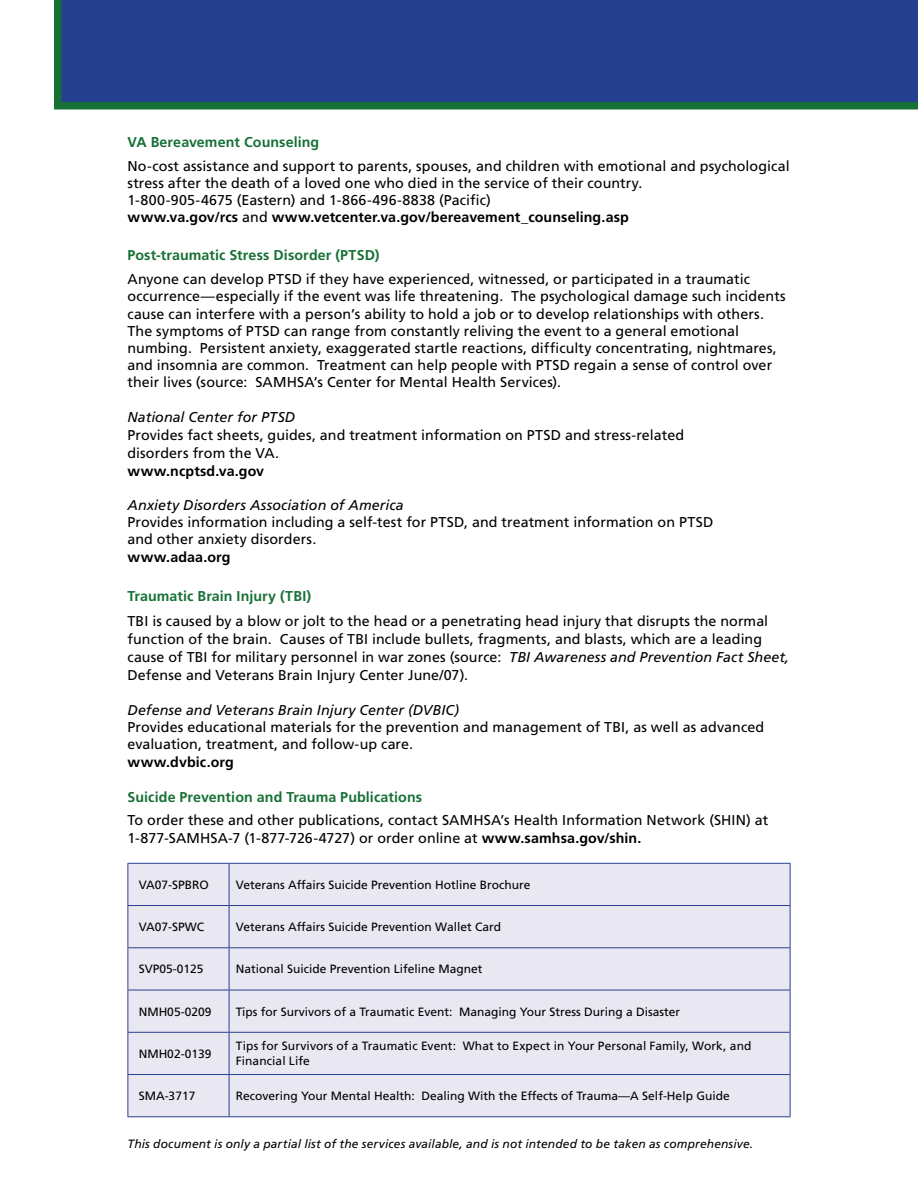
<style>
.page{position:relative;width:918px;height:1188px;background:#fff}
.page>*{position:absolute;margin:0;border:0;box-sizing:border-box;transform-origin:0 0}
.t1{font:14.25px/17.1px "Frutiger LT Std";letter-spacing:.005em;color:#000}
.t2{font:700 14.25px "Frutiger LT Std";letter-spacing:.005em;color:#177136}
.t3{font:italic 14.25px "Frutiger LT Std";letter-spacing:.005em;color:#000}
.t4{font:700 14.25px "Frutiger LT Std";letter-spacing:.01em;color:#000}
.t5{font:12px/15px "Frutiger LT Std";color:#000}
.t6{font:italic 12px "Frutiger LT Std";letter-spacing:.01em;color:#000}
.s1{font-weight:700}
.s2{font-style:italic}
</style>
<div class="page">
<svg style="left:54px;top:0;width:864px;height:110px;background:#244488"></svg>
<div style="left:129px;top:864px;width:661px;height:252px;background:#e9e8f2"></div>
<hr style="left:128px;top:863px;width:101px;height:1px;background:#25408f">
<hr style="left:128px;top:864px;width:1px;height:41px;background:#25408f">
<hr style="left:229px;top:863px;width:561px;height:1px;background:#25408f">
<hr style="left:229px;top:864px;width:1px;height:41px;background:#25408f">
<hr style="left:790px;top:864px;width:1px;height:41px;background:#25408f">
<hr style="left:128px;top:905px;width:101px;height:1px;background:#25408f">
<hr style="left:128px;top:906px;width:1px;height:41px;background:#25408f">
<hr style="left:229px;top:905px;width:561px;height:1px;background:#25408f">
<hr style="left:229px;top:906px;width:1px;height:41px;background:#25408f">
<hr style="left:790px;top:906px;width:1px;height:41px;background:#25408f">
<hr style="left:128px;top:947px;width:101px;height:1px;background:#25408f">
<hr style="left:128px;top:948px;width:1px;height:42px;background:#25408f">
<hr style="left:229px;top:947px;width:561px;height:1px;background:#25408f">
<hr style="left:229px;top:948px;width:1px;height:42px;background:#25408f">
<hr style="left:790px;top:948px;width:1px;height:42px;background:#25408f">
<hr style="left:128px;top:990px;width:101px;height:1px;background:#25408f">
<hr style="left:128px;top:990px;width:1px;height:42px;background:#25408f">
<hr style="left:229px;top:990px;width:561px;height:1px;background:#25408f">
<hr style="left:229px;top:990px;width:1px;height:42px;background:#25408f">
<hr style="left:790px;top:990px;width:1px;height:42px;background:#25408f">
<hr style="left:128px;top:1032px;width:101px;height:1px;background:#25408f">
<hr style="left:128px;top:1033px;width:1px;height:41px;background:#25408f">
<hr style="left:229px;top:1032px;width:561px;height:1px;background:#25408f">
<hr style="left:229px;top:1033px;width:1px;height:41px;background:#25408f">
<hr style="left:790px;top:1033px;width:1px;height:41px;background:#25408f">
<hr style="left:128px;top:1074px;width:101px;height:1px;background:#25408f">
<hr style="left:128px;top:1075px;width:1px;height:41px;background:#25408f">
<hr style="left:229px;top:1074px;width:561px;height:1px;background:#25408f">
<hr style="left:229px;top:1075px;width:1px;height:41px;background:#25408f">
<hr style="left:790px;top:1075px;width:1px;height:41px;background:#25408f">
<hr style="left:128px;top:1116px;width:101px;height:1px;background:#25408f">
<hr style="left:229px;top:1116px;width:561px;height:1px;background:#25408f">
<p class="t2" style="left:128px;top:134px;width:193px">VA Bereavement Counseling</p>
<p class="t1" style="left:128px;top:158px;width:664px">No-cost assistance and support to parents, spouses, and children with emotional and psychological stress after the death of a loved one who died in the service of their country.<br>1-800-905-4675 (Eastern) and 1-866-496-8838 (Pacific)<br><span class="s1">www.va.gov/rcs</span> and <span class="s1">www.vetcenter.va.gov/bereavement_counseling.asp</span></p>
<p class="t2" style="left:128px;top:247px;width:254px">Post-traumatic Stress Disorder (PTSD)</p>
<p class="t1" style="left:128px;top:271px;width:660px">Anyone can develop PTSD if they have experienced, witnessed, or participated in a traumatic occurrence—especially if the event was life threatening. The psychological damage such incidents cause can interfere with a person’s ability to hold a job or to develop relationships with others.<br>The symptoms of PTSD can range from constantly reliving the event to a general emotional numbing. Persistent anxiety, exaggerated startle reactions, difficulty concentrating, nightmares, and insomnia are common. Treatment can help people with PTSD regain a sense of control over their lives (source: SAMHSA’s Center for Mental Health Services).</p>
<p class="t3" style="left:128px;top:409px;width:169px">National Center for PTSD</p>
<p class="t1" style="left:128px;top:426px;width:558px;line-height:18px">Provides fact sheets, guides, and treatment information on PTSD and stress-related disorders from the VA.</p>
<p class="t4" style="left:128px;top:463px;width:138px">www.ncptsd.va.gov</p>
<p class="t3" style="left:128px;top:497px;width:278px">Anxiety Disorders Association of America</p>
<p class="t1" style="left:128px;top:514px;width:587px">Provides information including a self-test for PTSD, and treatment information on PTSD and other anxiety disorders.</p>
<p class="t4" style="left:128px;top:549px;width:105px">www.adaa.org</p>
<p class="t2" style="left:128px;top:588px;width:185px">Traumatic Brain Injury (TBI)</p>
<p class="t1" style="left:128px;top:612px;width:663px;line-height:18px">TBI is caused by a blow or jolt to the head or a penetrating head injury that disrupts the normal function of the brain. Causes of TBI include bullets, fragments, and blasts, which are a leading cause of TBI for military personnel in war zones (source: <span class="s2">TBI Awareness and Prevention Fact Sheet, </span>Defense and Veterans Brain Injury Center June/07).</p>
<p class="t3" style="left:128px;top:702px;width:333px">Defense and Veterans Brain Injury Center (DVBIC)</p>
<p class="t1" style="left:128px;top:719px;width:638px">Provides educational materials for the prevention and management of TBI, as well as advanced evaluation, treatment, and follow-up care.</p>
<p class="t4" style="left:128px;top:753px;width:108px">www.dvbic.org</p>
<p class="t2" style="left:128px;top:788px;width:296px">Suicide Prevention and Trauma Publications</p>
<p class="t1" style="left:128px;top:812px;width:642px">To order these and other publications, contact SAMHSA’s Health Information Network (SHIN) at<br>1-877-SAMHSA-7 (1-877-726-4727) or order online at <span class="s1">www.samhsa.gov/shin.</span></p>
<p class="t5" style="left:139px;top:877px;width:72px">VA07-SPBRO</p>
<p class="t5" style="left:236px;top:877px;width:296px">Veterans Affairs Suicide Prevention Hotline Brochure</p>
<p class="t5" style="left:139px;top:920px;width:67px">VA07-SPWC</p>
<p class="t5" style="left:236px;top:920px;width:267px">Veterans Affairs Suicide Prevention Wallet Card</p>
<p class="t5" style="left:139px;top:962px;width:66px">SVP05-0125</p>
<p class="t5" style="left:236px;top:962px;width:248px">National Suicide Prevention Lifeline Magnet</p>
<p class="t5" style="left:139px;top:1004px;width:74px">NMH05-0209</p>
<p class="t5" style="left:236px;top:1004px;width:446px">Tips for Survivors of a Traumatic Event: Managing Your Stress During a Disaster</p>
<p class="t5" style="left:139px;top:1046px;width:74px">NMH02-0139</p>
<p class="t5" style="left:236px;top:1039px;width:517px">Tips for Survivors of a Traumatic Event: What to Expect in Your Personal Family, Work, and<br>Financial Life</p>
<p class="t5" style="left:139px;top:1089px;width:58px">SMA-3717</p>
<p class="t5" style="left:236px;top:1089px;width:495px">Recovering Your Mental Health: Dealing With the Effects of Trauma—A Self-Help Guide</p>
<p class="t6" style="left:128px;top:1137px;width:627px">This document is only a partial list of the services available, and is not intended to be taken as comprehensive.</p>
</div>
